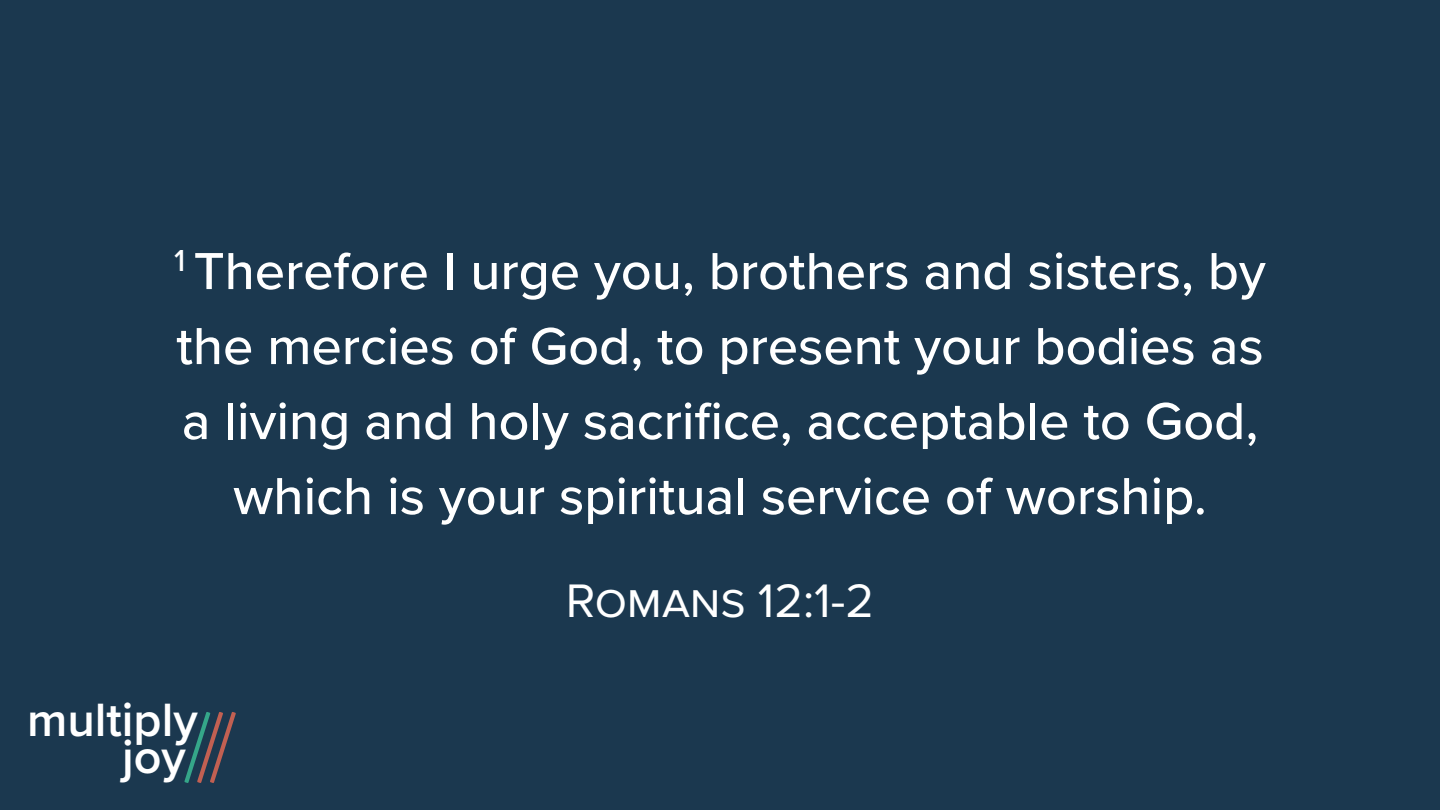
<style>
.page{position:relative;width:1440px;height:810px;background:#1b384f}
.page>*{position:absolute;margin:0;border:0;box-sizing:border-box;transform-origin:0 0}
.t1{font:500 54px/75px "Proxima Nova";color:#fff;text-align:center}
.t2{font:48.75px "Proxima Nova";color:#fff}
.t3{font:600 48.45px "Proxima Nova";color:#fff}
</style>
<div class="page">
<svg style="left:184px;top:712px;width:52px;height:71px"></svg>
<p class="t1" style="left:174px;top:232px;width:1093px"><sup>1</sup> Therefore I urge you, brothers and sisters, by the mercies of God, to present your bodies as a living and holy sacrifice, acceptable to God, which is your spiritual service of worship.</p>
<p class="t3" style="left:27px;top:683px;width:172px">multiply</p>
<p class="t3" style="left:122px;top:721px;width:65px">joy</p>
<p class="t2" style="left:566px;top:564px;width:310px">Romans 12:1-2</p>
</div>
